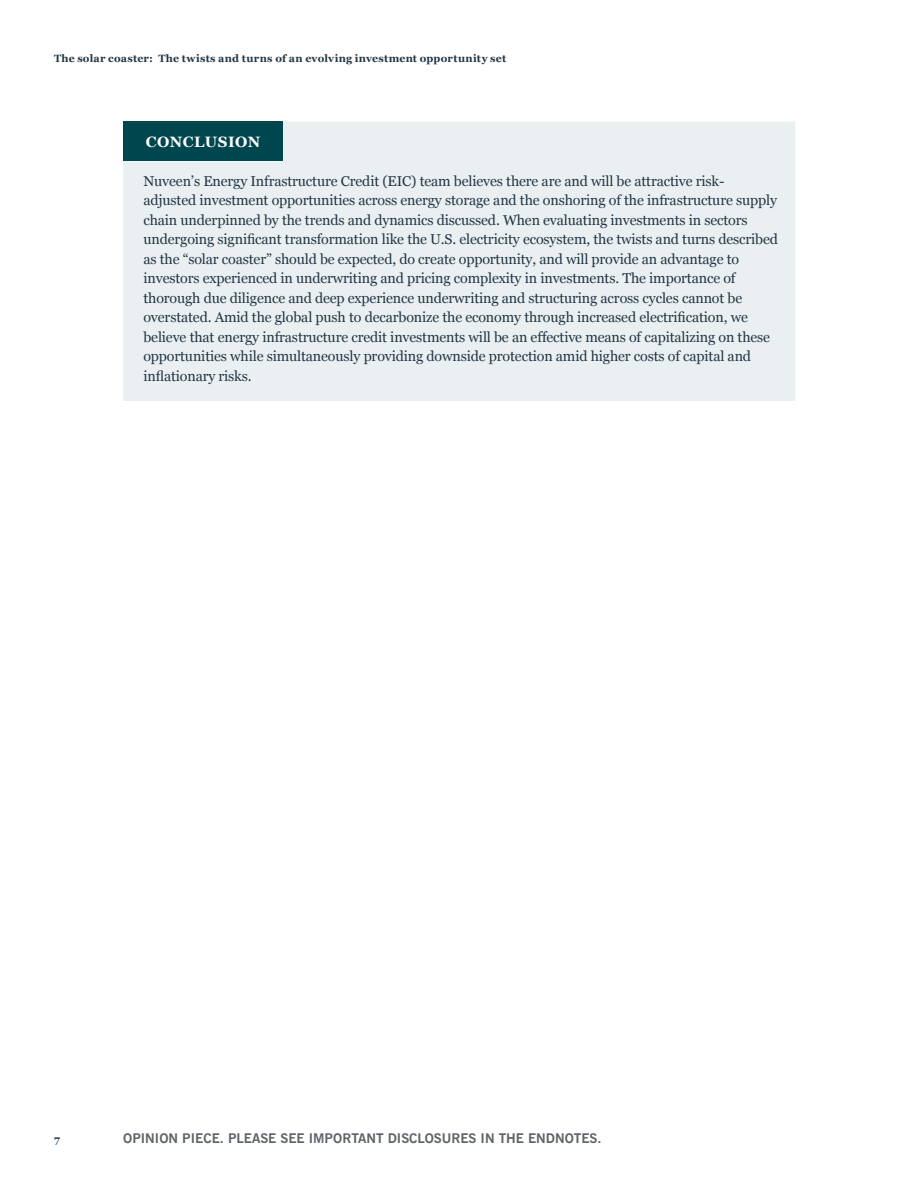
<style>
.page{position:relative;width:918px;height:1188px;background:#fff}
.page>*{position:absolute;margin:0;border:0;box-sizing:border-box;transform-origin:0 0}
.Conclusion{font:700 15px "Georgia";letter-spacing:.025em;color:#fff}
.Body{font:14.25px/19.5px "Georgia";letter-spacing:-.01em;color:#233645}
.t1{font:700 13.5px "News Gothic BT";color:#5f6369}
.t2{font:700 10.5px "Georgia";letter-spacing:.025em;color:#233645}
</style>
<div class="page">
<div style="left:123px;top:122px;width:672px;height:279px;background:#eaf0f2"></div>
<p class="t2" style="left:54px;top:50px;width:454px">The solar coaster: The twists and turns of an evolving investment opportunity set</p>
<p class="Conclusion" style="left:146px;top:131px;width:116px">CONCLUSION</p>
<p class="Body" style="left:143px;top:170px;width:636px">Nuveen’s Energy Infrastructure Credit (EIC) team believes there are and will be attractive risk&shy;adjusted investment opportunities across energy storage and the onshoring of the infrastructure supply chain underpinned by the trends and dynamics discussed. When evaluating investments in sectors undergoing significant transformation like the U.S. electricity ecosystem, the twists and turns described as the “solar coaster” should be expected, do create opportunity, and will provide an advantage to investors experienced in underwriting and pricing complexity in investments. The importance of thorough due diligence and deep experience underwriting and structuring across cycles cannot be overstated. Amid the global push to decarbonize the economy through increased electrification, we believe that energy infrastructure credit investments will be an effective means of capitalizing on these opportunities while simultaneously providing downside protection amid higher costs of capital and inflationary risks.</p>
<p class="t2" style="left:54px;top:1131px;width:7px">7</p>
<p class="t1" style="left:123px;top:1130px;width:480px">OPINION PIECE. PLEASE SEE IMPORTANT DISCLOSURES IN THE ENDNOTES.</p>
</div>
